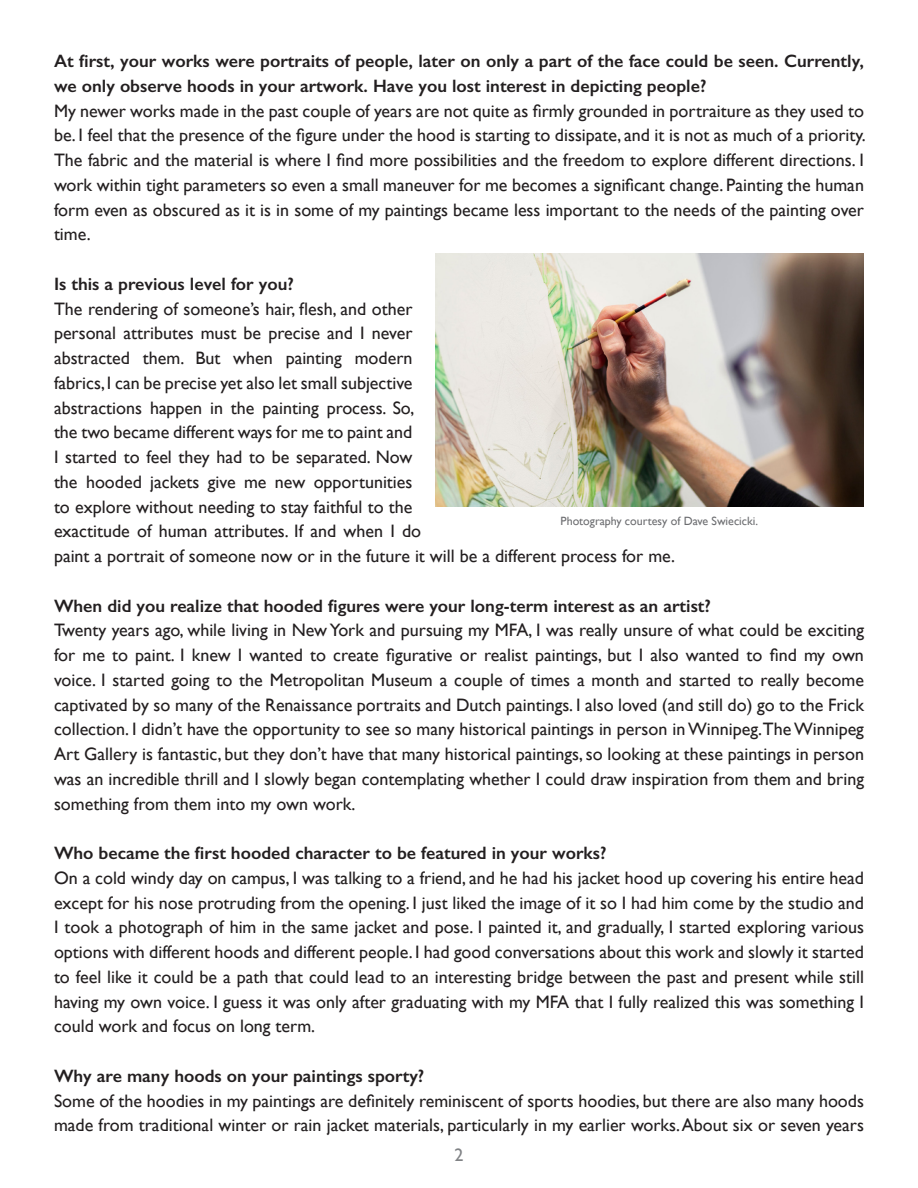
<style>
.page{position:relative;width:918px;height:1188px;background:#fff}
.page>*{position:absolute;margin:0;border:0;box-sizing:border-box;transform-origin:0 0}
.t1{font:18px/24.8px "Gill Sans";color:#231f20;text-align:justify}
.t2{font:600 18px/24.8px "Gill Sans";color:#231f20}
.t3{font:18px "Gill Sans";color:#808285}
.t4{font:12px "Gill Sans";color:#6c6d70}
</style>
<div class="page">
<img style="left:435px;top:253px;width:429px;height:253px">
<p class="t2" style="left:54px;top:48px;width:811px">At first, your works were portraits of people, later on only a part of the face could be seen. Currently, we only observe hoods in your artwork. Have you lost interest in depicting people?</p>
<p class="t1" style="left:54px;top:98px;width:813px">My newer works made in the past couple of years are not quite as firmly grounded in portraiture as they used to be. I feel that the presence of the figure under the hood is starting to dissipate, and it is not as much of a priority.<br>The fabric and the material is where I find more possibilities and the freedom to explore different directions. I work within tight parameters so even a small maneuver for me becomes a significant change. Painting the human form even as obscured as it is in some of my paintings became less important to the needs of the painting over time.</p>
<p class="t2" style="left:54px;top:271px;width:241px">Is this a previous level for you?</p>
<p class="t1" style="left:54px;top:296px;width:623px;text-align:left">The rendering of someone’s hair, flesh, and other<br>personal attributes must be precise and I never<br>abstracted them. But when painting modern<br>fabrics, I can be precise yet also let small subjective<br>abstractions happen in the painting process. So,<br>the two became different ways for me to paint and<br>I started to feel they had to be separated. Now<br>the hooded jackets give me new opportunities<br>to explore without needing to stay faithful to the<br>exactitude of human attributes. If and when I do<br>paint a portrait of someone now or in the future it will be a different process for me.</p>
<p class="t2" style="left:54px;top:593px;width:659px">When did you realize that hooded figures were your long-term interest as an artist?</p>
<p class="t1" style="left:54px;top:618px;width:812px">Twenty years ago, while living in New York and pursuing my MFA, I was really unsure of what could be exciting for me to paint. I knew I wanted to create figurative or realist paintings, but I also wanted to find my own voice. I started going to the Metropolitan Museum a couple of times a month and started to really become captivated by so many of the Renaissance portraits and Dutch paintings. I also loved (and still do) go to the Frick collection. I didn’t have the opportunity to see so many historical paintings in person in Winnipeg.The Winnipeg Art Gallery is fantastic, but they don’t have that many historical paintings, so looking at these paintings in person was an incredible thrill and I slowly began contemplating whether I could draw inspiration from them and bring something from them into my own work.</p>
<p class="t2" style="left:54px;top:840px;width:554px">Who became the first hooded character to be featured in your works?</p>
<p class="t1" style="left:54px;top:865px;width:812px">On a cold windy day on campus, I was talking to a friend, and he had his jacket hood up covering his entire head except for his nose protruding from the opening. I just liked the image of it so I had him come by the studio and I took a photograph of him in the same jacket and pose. I painted it, and gradually, I started exploring various options with different hoods and different people. I had good conversations about this work and slowly it started to feel like it could be a path that could lead to an interesting bridge between the past and present while still having my own voice. I guess it was only after graduating with my MFA that I fully realized this was something I could work and focus on long term.</p>
<p class="t2" style="left:54px;top:1063px;width:372px">Why are many hoods on your paintings sporty?</p>
<p class="t1" style="left:54px;top:1088px;width:812px">Some of the hoodies in my paintings are definitely reminiscent of sports hoodies, but there are also many hoods made from traditional winter or rain jacket materials, particularly in my earlier works. About six or seven years</p>
<p class="t4" style="left:561px;top:513px;width:199px">Photography courtesy of Dave Swiecicki.</p>
<p class="t3" style="left:454px;top:1144px;width:10px">2</p>
</div>
